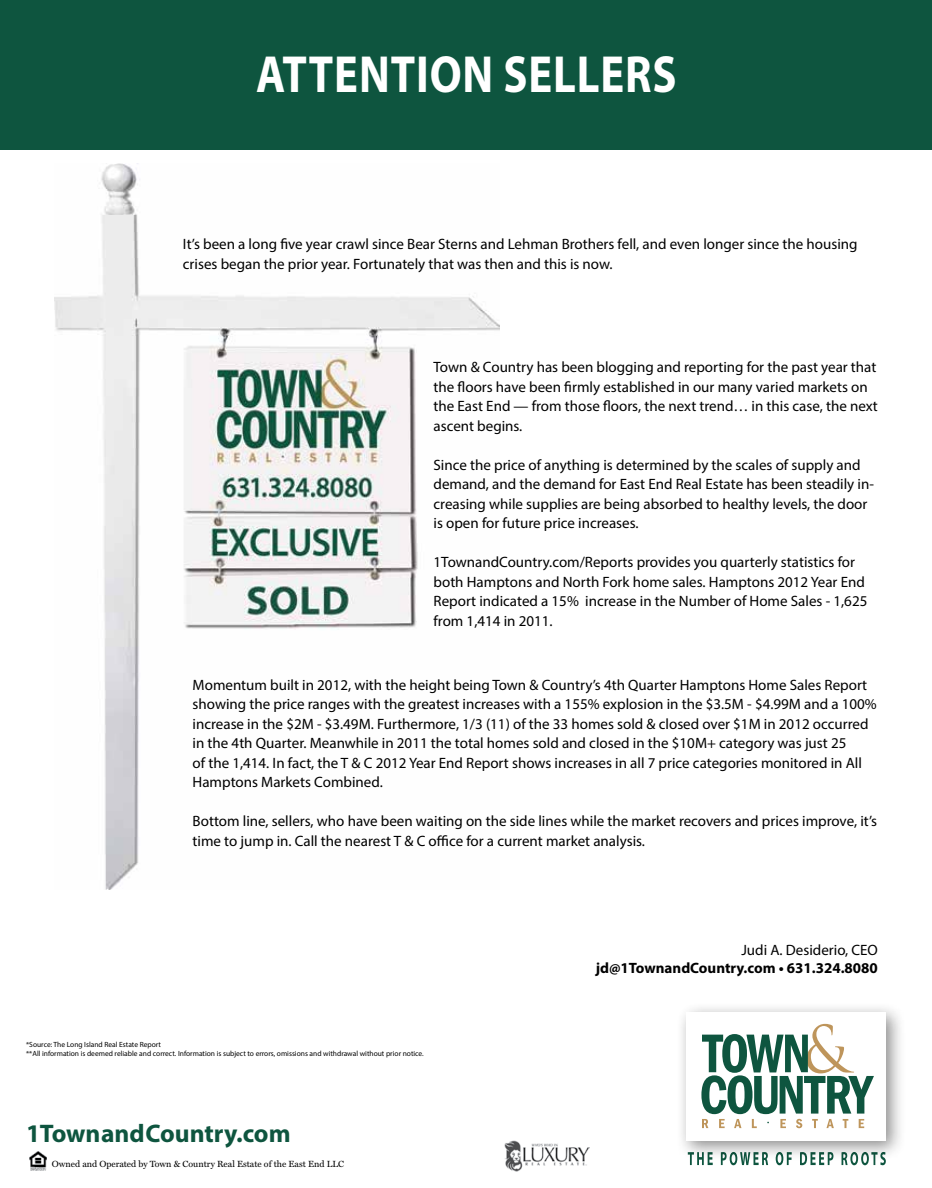
<style>
.page{position:relative;width:932px;height:1188px;background:#fff}
.page>*{position:absolute;margin:0;border:0;box-sizing:border-box;transform-origin:0 0}
.t1{font:700 52.5px "Myriad Pro";letter-spacing:.02em;color:#fff;scale:.85 1}
.t2{font:700 25.5px "Myriad Pro";letter-spacing:-.005em;color:#0e553f}
.t3{font:15px/19.5px "Myriad Pro";color:#000}
.t4{font:700 15px "Myriad Pro";color:#000}
.t5{font:9px "Miller Text";color:#000}
.t6{font:7.5px/9px "Myriad Pro";color:#000}
</style>
<div class="page">
<div style="left:0;top:0;width:932px;height:149px;background:#0e553f"></div>
<svg style="left:689px;top:1161px;width:196px;height:4px"></svg>
<div style="left:676px;top:1002px;width:230px;height:159px;background:#000;opacity:.45"></div>
<div style="left:686px;top:1012px;width:200px;height:129px;background:#fff"></div>
<svg style="left:701px;top:1024px;width:173px;height:104px"></svg>
<img style="left:504px;top:1140px;width:86px;height:32px">
<img style="left:29px;top:1152px;width:18px;height:18px">
<img style="left:54px;top:163px;width:446px;height:726px">
<h1 class="t1" style="left:256px;top:41px;width:496px">attention sellers</h1>
<p class="t3" style="left:183px;top:234px;width:676px">It’s been a long five year crawl since Bear Sterns and Lehman Brothers fell, and even longer since the housing crises began the prior year. Fortunately that was then and this is now.</p>
<p class="t3" style="left:433px;top:357px;width:446px">Town &amp; Country has been blogging and reporting for the past year that the floors have been firmly established in our many varied markets on the East End — from those floors, the next trend… in this case, the next ascent begins.</p>
<p class="t3" style="left:433px;top:455px;width:442px">Since the price of anything is determined by the scales of supply and demand, and the demand for East End Real Estate has been steadily in&shy;creasing while supplies are being absorbed to healthy levels, the door is open for future price increases.</p>
<p class="t3" style="left:433px;top:552px;width:435px">1TownandCountry.com/Reports provides you quarterly statistics for both Hamptons and North Fork home sales. Hamptons 2012 Year End Report indicated a 15% increase in the Number of Home Sales - 1,625 from 1,414 in 2011.</p>
<p class="t3" style="left:193px;top:675px;width:685px">Momentum built in 2012, with the height being Town &amp; Country’s 4th Quarter Hamptons Home Sales Report showing the price ranges with the greatest increases with a 155% explosion in the $3.5M - $4.99M and a 100% increase in the $2M - $3.49M. Furthermore, 1/3 (11) of the 33 homes sold &amp; closed over $1M in 2012 occurred in the 4th Quarter. Meanwhile in 2011 the total homes sold and closed in the $10M+ category was just 25<br>of the 1,414. In fact, the T &amp; C 2012 Year End Report shows increases in all 7 price categories monitored in All Hamptons Markets Combined.</p>
<p class="t3" style="left:193px;top:811px;width:686px">Bottom line, sellers, who have been waiting on the side lines while the market recovers and prices improve, it’s time to jump in. Call the nearest T &amp; C office for a current market analysis.</p>
<p class="t6" style="left:26px;top:1040px;width:399px">*Source: The Long Island Real Estate Report<br>**All information is deemed reliable and correct. Information is subject to errors, omissions and withdrawal without prior notice.</p>
<h2 class="t2" style="left:26px;top:1116px;width:266px">1 Town and Country.com</h2>
<p class="t5" style="left:52px;top:1158px;width:294px">Owned and Operated by Town &amp; Country Real Estate of the East End LLC</p>
<p class="t3" style="left:741px;top:940px;width:138px">Judi A. Desiderio, CEO</p>
<p class="t4" style="left:595px;top:958px;width:284px">jd@1TownandCountry.com • 631.324.8080</p>
</div>
